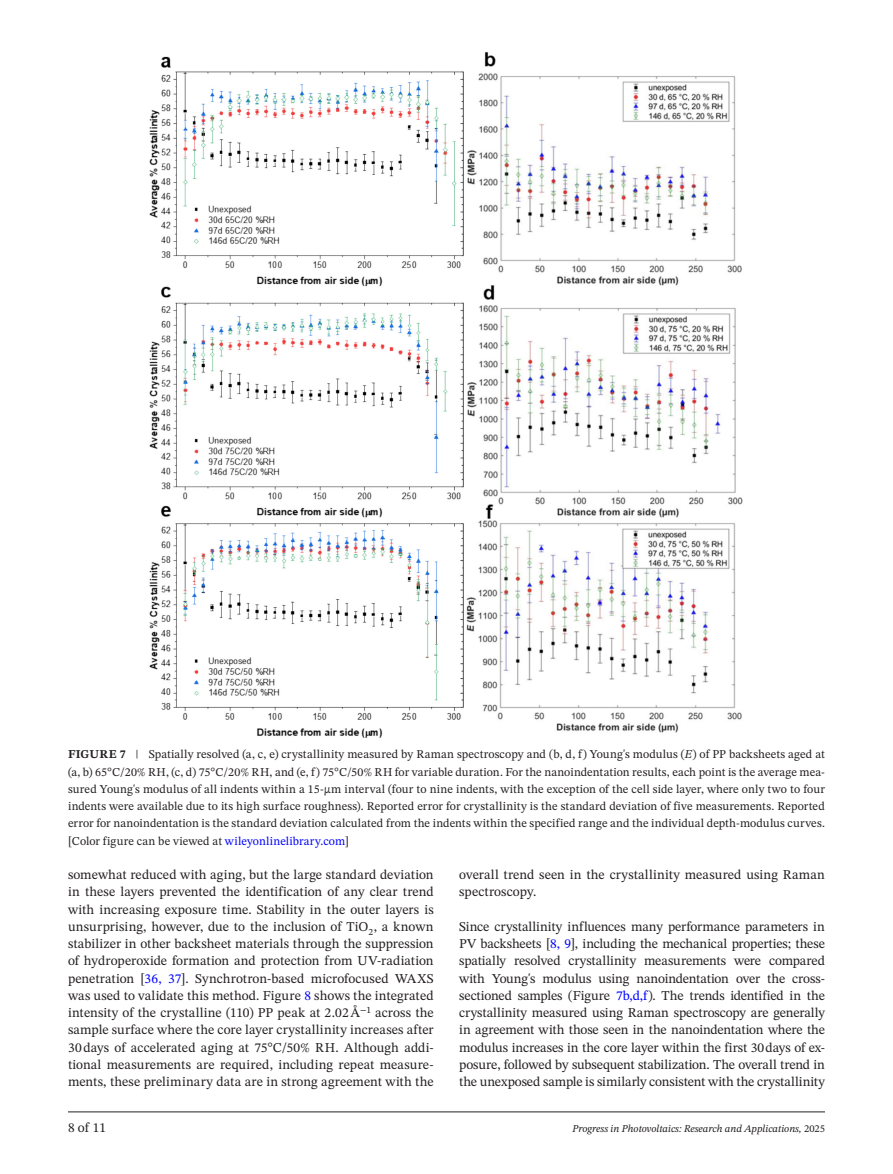
<style>
.page{position:relative;width:893px;height:1174px;background:#fff}
.page>*{position:absolute;margin:0;border:0;box-sizing:border-box;transform-origin:0 0}
.t1{font:13.5px/17.2px "STIX Two Text";letter-spacing:.005em;color:#231f20;text-align:justify}
.t2{font:12px/17.2px "STIX Two Text";letter-spacing:.015em;color:#231f20;text-align:justify}
.t3{font:italic 10.5px "STIX Two Text";color:#231f20}
.s1{font-weight:700}
.s2{font-style:italic}
.s3{color:#00f}
.s4{font-style:normal}
</style>
<div class="page">
<hr style="left:68px;top:1111px;width:757px;height:1px;background:#231f20">
<img style="left:149px;top:52px;width:594px;height:686px">
<p class="t2" style="left:68px;top:746px;width:758px"><span class="s1">FIGURE 7</span> | Spatially resolved (a, c, e) crystallinity measured by Raman spectroscopy and (b, d, f) Young's modulus (<span class="s2">E</span>) of PP backsheets aged at (a, b) 65°C/20% RH, (c, d) 75°C/20% RH, and (e, f) 75°C/50% RH for variable duration. For the nanoindentation results, each point is the average mea&shy;sured Young's modulus of all indents within a 15-μm interval (four to nine indents, with the exception of the cell side layer, where only two to four indents were available due to its high surface roughness). Reported error for crystallinity is the standard deviation of five measurements. Reported error for nanoindentation is the standard deviation calculated from the indents within the specified range and the individual depth-modulus curves. [Color figure can be viewed at <span class="s3">wileyonlinelibrary.com</span>]</p>
<p class="t1" style="left:68px;top:866px;width:367px">somewhat reduced with aging, but the large standard deviation in these layers prevented the identification of any clear trend with increasing exposure time. Stability in the outer layers is unsurprising, however, due to the inclusion of TiO<sub>2</sub>, a known stabilizer in other backsheet materials through the suppression of hydroperoxide formation and protection from UV-radiation penetration [<span class="s3">36, 37</span>]. Synchrotron-based microfocused WAXS was used to validate this method. Figure <span class="s3">8</span> shows the integrated intensity of the crystalline (110) PP peak at 2.02Å<sup>−</sup><sup>1</sup> across the sample surface where the core layer crystallinity increases after 30days of accelerated aging at 75°C/50% RH. Although addi&shy;tional measurements are required, including repeat measure&shy;ments, these preliminary data are in strong agreement with the</p>
<p class="t1" style="left:459px;top:866px;width:367px">overall trend seen in the crystallinity measured using Raman spectroscopy.</p>
<p class="t1" style="left:459px;top:917px;width:367px">Since crystallinity influences many performance parameters in PV backsheets [<span class="s3">8, 9</span>], including the mechanical properties; these spatially resolved crystallinity measurements were compared with Young's modulus using nanoindentation over the cross&shy;sectioned samples (Figure <span class="s3">7b,d,f</span>). The trends identified in the crystallinity measured using Raman spectroscopy are generally in agreement with those seen in the nanoindentation where the modulus increases in the core layer within the first 30days of ex&shy;posure, followed by subsequent stabilization. The overall trend in the unexposed sample is similarly consistent with the crystallinity</p>
<p class="t1" style="left:68px;top:1119px;width:40px">8 of 11</p>
<p class="t3" style="left:572px;top:1121px;width:254px">Progress in Photovoltaics: Research and Applications, <span class="s4">2025</span></p>
</div>
